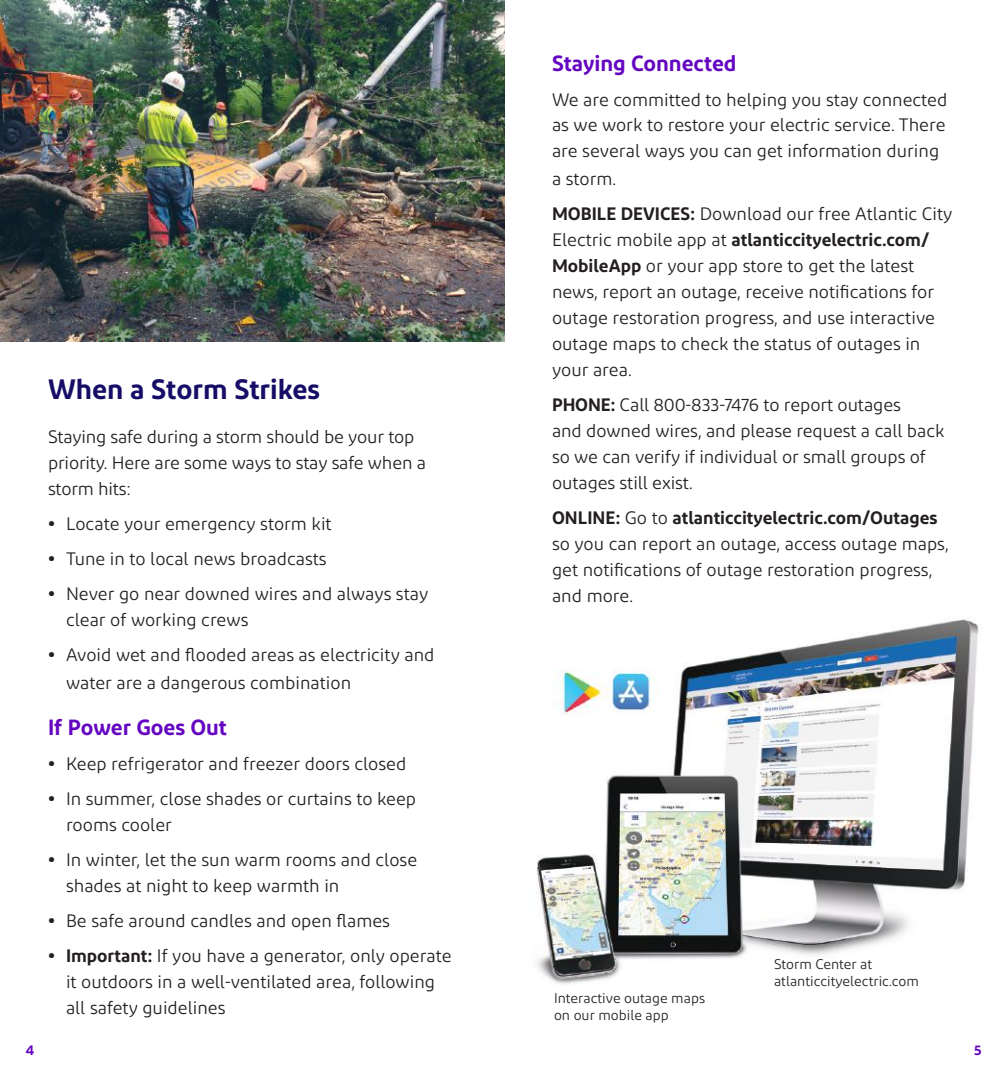
<style>
.page{position:relative;width:1008px;height:1080px;background:#fff}
.page>*{position:absolute;margin:0;border:0;box-sizing:border-box;transform-origin:0 0}
.t1{font:600 28px "Diodrum";color:#170d67}
.t2{font:600 22px "Diodrum";color:#6406c1}
.t3{font:18px/26px "Diodrum";color:#241f1f}
.t4{font:14px/16.8px "Diodrum";color:#241f1f}
.t5{font:600 14px "Diodrum";color:#6406c1}
.s1{font-weight:700}
.s2{font-weight:600}
</style>
<div class="page">
<img style="left:0;top:0;width:504px;height:342px">
<img style="left:537px;top:618px;width:444px;height:367px">
<img style="left:552px;top:669px;width:112px;height:46px">
<h1 class="t1" style="left:48px;top:371px;width:273px">When a Storm Strikes</h1>
<p class="t3" style="left:48px;top:423px;width:379px">Staying safe during a storm should be your top priority. Here are some ways to stay safe when a storm hits:</p>
<p class="t3" style="left:48px;top:510px;width:285px"><span class="s1">•</span> Locate your emergency storm kit</p>
<p class="t3" style="left:48px;top:545px;width:280px"><span class="s1">•</span> Tune in to local news broadcasts</p>
<p class="t3" style="left:66px;top:580px;width:364px;text-indent:-18px"><span class="s1">•</span> Never go near downed wires and always stay clear of working crews</p>
<p class="t3" style="left:66px;top:640px;width:370px;line-height:28px;text-indent:-18px"><span class="s1">•</span> Avoid wet and flooded areas as electricity and water are a dangerous combination</p>
<p class="t2" style="left:48px;top:713px;width:181px">If Power Goes Out</p>
<p class="t3" style="left:48px;top:750px;width:360px"><span class="s1">•</span> Keep refrigerator and freezer doors closed</p>
<p class="t3" style="left:66px;top:785px;width:352px;text-indent:-18px"><span class="s1">•</span> In summer, close shades or curtains to keep rooms cooler</p>
<p class="t3" style="left:66px;top:846px;width:353px;text-indent:-18px"><span class="s1">•</span> In winter, let the sun warm rooms and close shades at night to keep warmth in</p>
<p class="t3" style="left:48px;top:907px;width:343px"><span class="s1">•</span> Be safe around candles and open flames</p>
<p class="t3" style="left:66px;top:942px;width:387px;text-indent:-18px"><span class="s1">•</span> <span class="s2">Important:</span> If you have a generator, only operate it outdoors in a well-ventilated area, following all safety guidelines</p>
<p class="t2" style="left:552px;top:49px;width:186px">Staying Connected</p>
<p class="t3" style="left:552px;top:86px;width:397px;text-align:justify">We are committed to helping you stay connected as we work to restore your electric service. There are several ways you can get information during</p>
<p class="t3" style="left:552px;top:161px;width:402px;line-height:35px">a storm.<br><span class="s2">MOBILE DEVICES:</span> Download our free Atlantic City</p>
<p class="t3" style="left:552px;top:227px;width:385px">Electric mobile app at <span class="s2">atlanticcityelectric.com/ MobileApp</span> or your app store to get the latest news, report an outage, receive notifications for outage restoration progress, and use interactive outage maps to check the status of outages in your area.</p>
<p class="t3" style="left:552px;top:392px;width:394px"><span class="s2">PHONE:</span> Call 800-833-7476 to report outages<br>and downed wires, and please request a call back so we can verify if individual or small groups of outages still exist.</p>
<p class="t3" style="left:552px;top:505px;width:398px"><span class="s2">ONLINE:</span> Go to <span class="s2">atlanticcityelectric.com/Outages </span>so you can report an outage, access outage maps, get notifications of outage restoration progress, and more.</p>
<p class="t4" style="left:554px;top:990px;width:153px">Interactive outage maps on our mobile app</p>
<p class="t4" style="left:774px;top:956px;width:146px">Storm Center at atlanticcityelectric.com</p>
<p class="t5" style="left:26px;top:1041px;width:10px">4</p>
<p class="t5" style="left:974px;top:1041px;width:9px">5</p>
</div>
